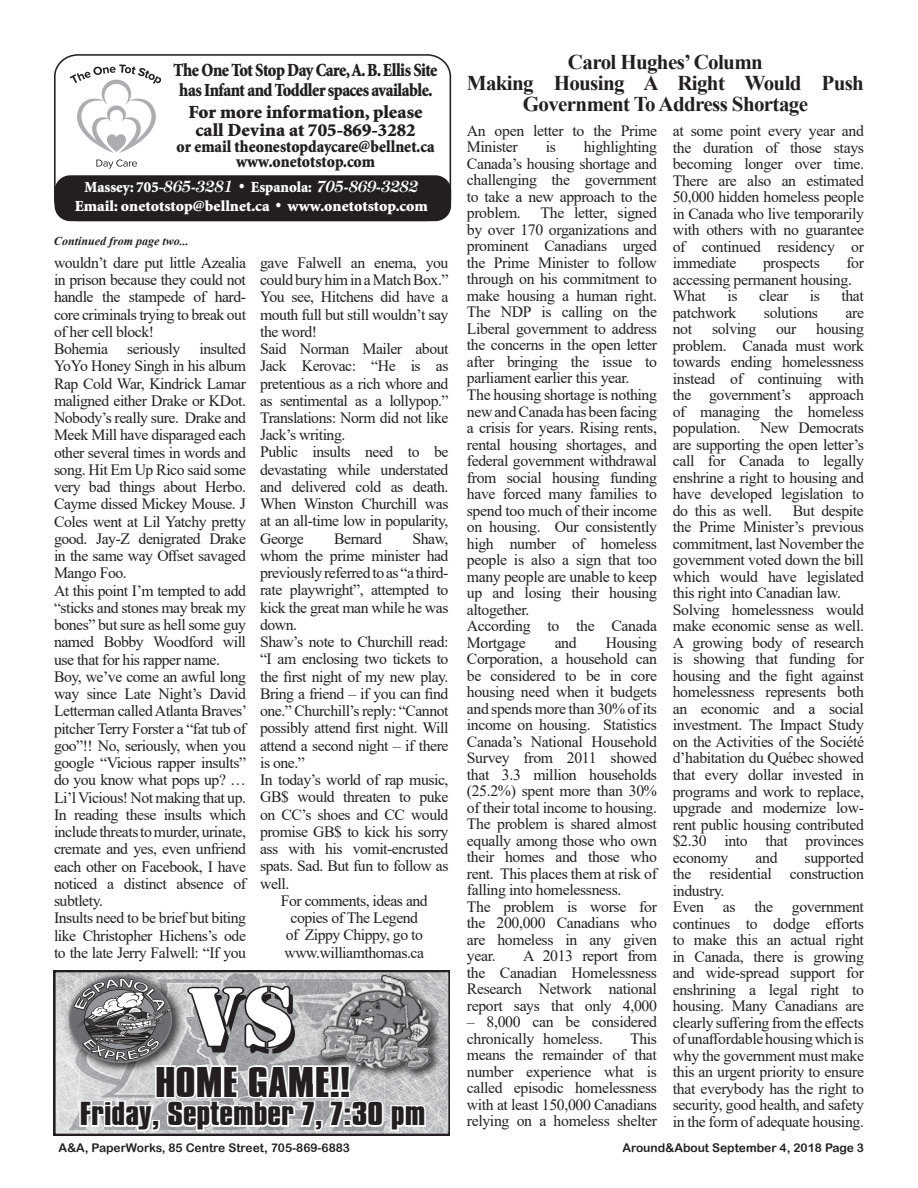
<style>
.page{position:relative;width:918px;height:1188px;background:#fff}
.page>*{position:absolute;margin:0;border:0;box-sizing:border-box;transform-origin:0 0}
.t1{font:700 36.9px "Compacta BT";color:#231f20;scale:1.19 1}
.t2{font:700 28.65px "Compacta BT";color:#231f20;scale:1.19 1}
.t3{font:700 21px/21px "Times New Roman";letter-spacing:-.03em;color:#231f20;text-align:center}
.t4{font:900 18.6px/20.9px "Minion Std";letter-spacing:-.03em;color:#231f20;text-align:center;scale:.88 1}
.t5{font:900 18.6px "Minion Std";color:#231f20}
.t6{font:900 16.95px/15.5px "Minion Std";color:#231f20;text-align:center;scale:.92 1}
.t7{font:15.75px/16.5px "Times New Roman";letter-spacing:-.02em;color:#231f20}
.t8{font:900 15.45px "Minion Std";color:#fff}
.t9{font:italic 600 15.45px "Tiffany IT Cby BT";color:#fff;scale:.96 1}
.t10{font:12px "Arial Rounded MT Bold";color:#231f20}
.t11{font:italic 700 12px "Times New Roman";color:#231f20}
.s1{font-family:"Minion Std";font-weight:900;font-style:normal}
.s2{font-family:"Tiffany IT Cby BT";font-weight:600;font-style:italic}
</style>
<div class="page">
<svg style="left:54px;top:54px;width:397px;height:167px"></svg>
<div style="left:55px;top:175px;width:396px;height:46px;background:#231f20;border-radius:16px"></div>
<svg style="left:70px;top:64px;width:92px;height:89px"></svg>
<svg style="left:96px;top:159px;width:41px;height:10px"></svg>
<svg style="left:54px;top:971px;width:396px;height:164px;background:#b2b2b4"></svg>
<img style="left:60px;top:971px;width:129px;height:106px">
<svg style="left:73px;top:973px;width:354px;height:162px"></svg>
<img style="left:312px;top:971px;width:136px;height:113px">
<img style="left:316px;top:971px;width:134px;height:109px">
<p class="t4" style="left:174px;top:60px;width:302px">The One Tot Stop Day Care, A. B. Ellis Site has Infant and Toddler spaces available.<br>For more information, please</p>
<p class="t5" style="left:196px;top:121px;width:222px">call Devina at 705-869-3282</p>
<p class="t6" style="left:177px;top:139px;width:282px">or email theonestopdaycare@bellnet.ca www.onetotstop.com</p>
<p class="t9" style="left:85px;top:177px;width:349px"><span class="s1">Massey: 705-</span>865-3281 • <span class="s1">Espanola:</span> 705-869-3282</p>
<p class="t8" style="left:75px;top:198px;width:355px">Email: onetotstop@bellnet.ca <span class="s2">•</span> www.onetotstop.com</p>
<p class="t11" style="left:54px;top:233px;width:136px">Continued from page two...</p>
<p class="t7" style="left:54px;top:254px;width:195px;line-height:17.2px">wouldn’t dare put little Azealia in prison because they could not handle the stampede of hard&shy;core criminals trying to break out of her cell block!<br>Bohemia seriously insulted<br>YoYo Honey Singh in his album<br>Rap Cold War, Kindrick Lamar maligned either Drake or KDot.<br>Nobody’s really sure. Drake and<br>Meek Mill have disparaged each other several times in words and song. Hit Em Up Rico said some very bad things about Herbo.<br>Cayme dissed Mickey Mouse. J<br>Coles went at Lil Yatchy pretty good. Jay-Z denigrated Drake in the same way Offset savaged<br>Mango Foo.<br>At this point I’m tempted to add “sticks and stones may break my bones” but sure as hell some guy named Bobby Woodford will use that for his rapper name.<br>Boy, we’ve come an awful long way since Late Night’s David<br>Letterman called Atlanta Braves’ pitcher Terry Forster a “fat tub of goo”!! No, seriously, when you google “Vicious rapper insults” do you know what pops up? …<br>Li’l Vicious! Not making that up.<br>In reading these insults which include threats to murder, urinate, cremate and yes, even unfriend each other on Facebook, I have noticed a distinct absence of subtlety.<br>Insults need to be brief but biting like Christopher Hichens’s ode to the late Jerry Falwell: “If you</p>
<p class="t7" style="left:260px;top:253px;width:190px;line-height:17.2px">gave Falwell an enema, you could bury him in a Match Box.”<br>You see, Hitchens did have a mouth full but still wouldn’t say the word!<br>Said Norman Mailer about<br>Jack Kerovac: “He is as pretentious as a rich whore and as sentimental as a lollypop.”<br>Translations: Norm did not like<br>Jack’s writing.<br>Public insults need to be devastating while understated and delivered cold as death.<br>When Winston Churchill was at an all-time low in popularity,<br>George</p>
<p class="t7" style="left:260px;top:529px;width:190px;line-height:17.2px;text-indent:152px">Shaw, whom the prime minister had previously referred to as “a third&shy;rate playwright”, attempted to kick the great man while he was down.<br>Shaw’s note to Churchill read: “I am enclosing two tickets to the first night of my new play.<br>Bring a friend – if you can find one.” Churchill’s reply: “Cannot possibly attend first night. Will attend a second night – if there is one.”<br>In today’s world of rap music,<br>GB$ would threaten to puke on CC’s shoes and CC would promise GB$ to kick his sorry ass with his vomit-encrusted spats. Sad. But fun to follow as well.</p>
<p class="t7" style="left:281px;top:892px;width:149px;line-height:17.2px;text-align:center">For comments, ideas and copies of The Legend<br>of Zippy Chippy, go to www.williamthomas.ca</p>
<p class="t7" style="left:334px;top:530px;width:49px">Bernard</p>
<h1 class="t1" style="left:155px;top:1060px;width:165px">HOME GAME!!</h1>
<h2 class="t2" style="left:80px;top:1097px;width:292px">Friday, September 7, 7:30 pm</h2>
<p class="t10" style="left:58px;top:1141px;width:293px">A&amp;A, PaperWorks, 85 Centre Street, 705-869-6883</p>
<h3 class="t3" style="left:467px;top:51px;width:399px">Carol Hughes’ Column<br>Making Housing A Right Would Push<br>Government To Address Shortage</h3>
<p class="t7" style="left:467px;top:122px;width:192px">An open letter to the Prime<br>Minister</p>
<p class="t7" style="left:467px;top:138px;width:192px;text-align:justify;text-indent:117px">highlighting Canada’s housing shortage and challenging the government to take a new approach to the problem.</p>
<p class="t7" style="left:546px;top:138px;width:12px">is</p>
<p class="t7" style="left:467px;top:204px;width:192px;text-indent:74px">The letter, signed by over 170 organizations and prominent Canadians urged the Prime Minister to follow through on his commitment to make housing a human right.<br>The NDP is calling on the<br>Liberal government to address the concerns in the open letter after bringing the issue to parliament earlier this year.<br>The housing shortage is nothing new and Canada has been facing a crisis for years. Rising rents, rental housing shortages, and federal government withdrawal from social housing funding have forced many families to spend too much of their income on housing. Our consistently high number of homeless people is also a sign that too many people are unable to keep up and losing their housing altogether.<br>According to the Canada<br>Mortgage</p>
<p class="t7" style="left:467px;top:634px;width:192px;text-indent:139px">Housing<br>Corporation, a household can be considered to be in core housing need when it budgets and spends more than 30% of its income on housing. Statistics<br>Canada’s National Household<br>Survey from 2011 showed that 3.3 million households (25.2%) spent more than 30% of their total income to housing.<br>The problem is shared almost equally among those who own their homes and those who rent. This places them at risk of falling into homelessness.<br>The problem is worse for the 200,000 Canadians who are homeless in any given year.</p>
<p class="t7" style="left:555px;top:634px;width:24px">and</p>
<p class="t7" style="left:467px;top:947px;width:192px;text-align:justify;text-indent:56px">A 2013 report from the Canadian Homelessness Research Network national report says that only 4,000</p>
<p class="t7" style="left:467px;top:1013px;width:192px">– 8,000 can be considered chronically homeless.</p>
<p class="t7" style="left:467px;top:1030px;width:192px;text-align:justify;text-indent:163px">This means the remainder of that number experience what is called episodic homelessness with at least 150,000 Canadians relying on a homeless shelter</p>
<p class="t7" style="left:673px;top:122px;width:193px;text-align:justify">at some point every year and the duration of those stays becoming longer over time.<br>There are also an estimated 50,000 hidden homeless people in Canada who live temporarily with others with no guarantee of continued residency or immediate</p>
<p class="t7" style="left:673px;top:254px;width:193px;text-indent:174px">for accessing permanent housing.<br>What</p>
<p class="t7" style="left:763px;top:254px;width:58px">prospects</p>
<p class="t7" style="left:727px;top:287px;width:12px">is</p>
<p class="t7" style="left:759px;top:287px;width:31px">clear</p>
<p class="t7" style="left:810px;top:287px;width:12px">is</p>
<p class="t7" style="left:841px;top:287px;width:24px">that</p>
<p class="t7" style="left:673px;top:304px;width:65px">patchwork</p>
<p class="t7" style="left:764px;top:304px;width:56px">solutions</p>
<p class="t7" style="left:845px;top:304px;width:20px">are</p>
<p class="t7" style="left:673px;top:320px;width:21px">not</p>
<p class="t7" style="left:712px;top:320px;width:46px">solving</p>
<p class="t7" style="left:776px;top:320px;width:22px">our</p>
<p class="t7" style="left:673px;top:320px;width:193px;text-align:justify;text-indent:143px">housing problem. Canada must work towards ending homelessness instead of continuing with the government’s approach of managing the homeless population. New Democrats are supporting the open letter’s call for Canada to legally enshrine a right to housing and have developed legislation to do this as well.</p>
<p class="t7" style="left:673px;top:502px;width:193px;text-indent:120px">But despite the Prime Minister’s previous commitment, last November the government voted down the bill which would have legislated this right into Canadian law.<br>Solving homelessness would make economic sense as well.<br>A growing body of research is showing that funding for housing and the fight against homelessness represents both an economic and a social investment. The Impact Study on the Activities of the Société d’habitation du Québec showed that every dollar invested in programs and work to replace, upgrade and modernize low&shy;rent public housing contributed $2.30 into that provinces economy</p>
<p class="t7" style="left:673px;top:849px;width:193px;text-indent:132px">supported the residential construction industry.<br>Even as the government continues to dodge efforts to make this an actual right in Canada, there is growing and wide-spread support for enshrining a legal right to housing. Many Canadians are clearly suffering from the effects of unaffordable housing which is why the government must make this an urgent priority to ensure that everybody has the right to security, good health, and safety in the form of adequate housing.</p>
<p class="t7" style="left:756px;top:849px;width:24px">and</p>
<p class="t10" style="left:623px;top:1140px;width:243px">Around&amp;About September 4, 2018 Page 3</p>
</div>
